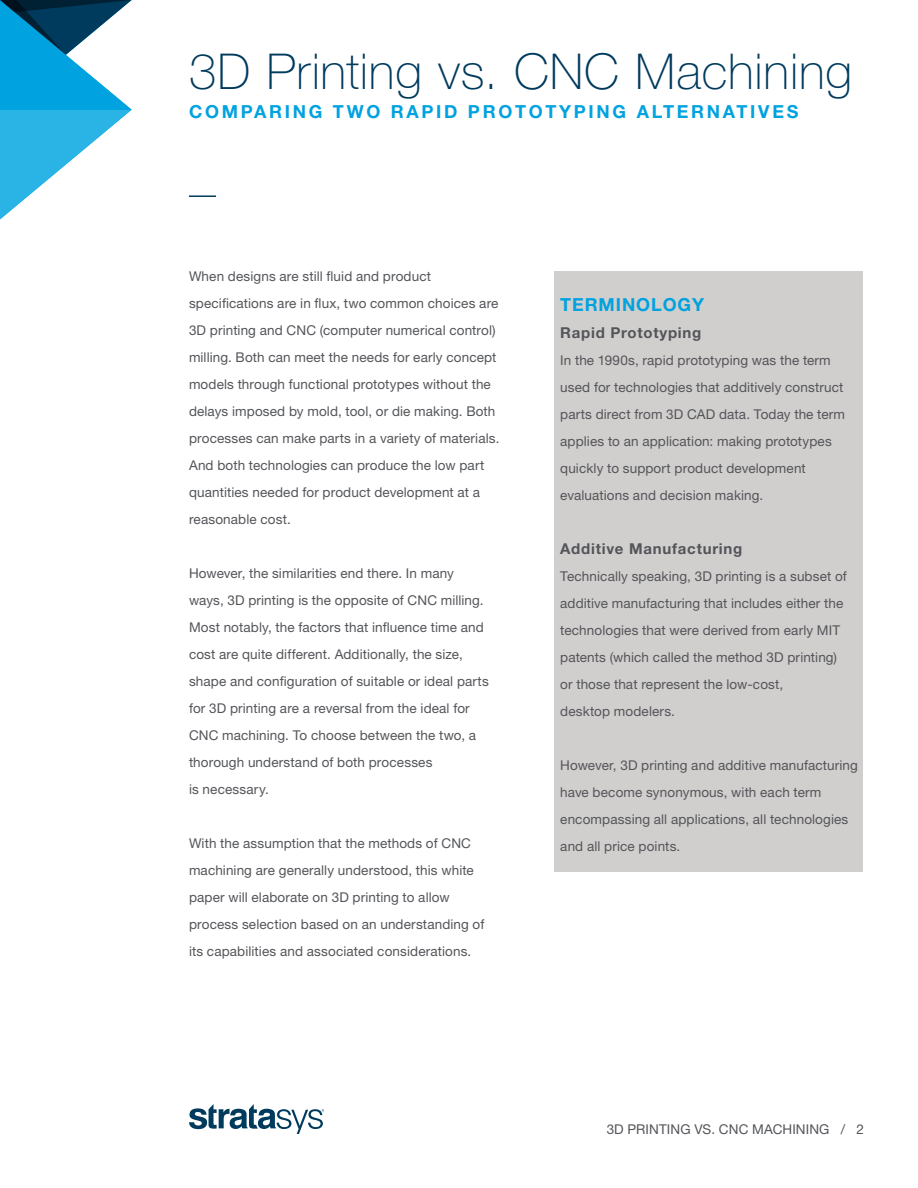
<style>
.page{position:relative;width:918px;height:1188px;background:#fff}
.page>*{position:absolute;margin:0;border:0;box-sizing:border-box;transform-origin:0 0}
.t1{font:100 49.5px "Helvetica Neue LT Std";letter-spacing:.015em;color:#003a5d}
.WP_-_Paragraph_Heade{font:700 18px "Helvetica Neue LT Std";letter-spacing:.15em;color:#00a2df}
.WP_-_Paragraph_Heade-2{font:700 18px "Helvetica Neue LT Std";letter-spacing:.05em;color:#00a2df}
.WP_-_Paragraph_Subhe{font:700 15px "Helvetica Neue LT Std";letter-spacing:.05em;color:#54555a}
.WP_-_Body_Copy{font:13.5px/27px "Helvetica Neue LT Std";letter-spacing:.01em;color:#54555a}
.WP_-_Pg__Title{font:13.5px "Helvetica Neue LT Std";letter-spacing:.005em;color:#54555a}
</style>
<div class="page">
<svg style="left:189px;top:1104px;width:135px;height:30px"></svg>
<svg style="left:0;top:0;width:132px;height:219px"></svg>
<hr style="left:189px;top:195px;width:27px;height:2px;background:#003a5d">
<div style="left:554px;top:271px;width:309px;height:601px;background:#d1cfcd"></div>
<h1 class="t1" style="left:189px;top:43px;width:665px">3D Printing vs. CNC Machining</h1>
<h2 class="WP_-_Paragraph_Heade" style="left:189px;top:100px;width:611px">COMPARING TWO RAPID PROTOTYPING ALTERNATIVES</h2>
<p class="WP_-_Body_Copy" style="left:189px;top:263px;width:312px">When designs are still fluid and product specifications are in flux, two common choices are 3D printing and CNC (computer numerical control) milling. Both can meet the needs for early concept models through functional prototypes without the delays imposed by mold, tool, or die making. Both processes can make parts in a variety of materials.<br>And both technologies can produce the low part quantities needed for product development at a reasonable cost.</p>
<p class="WP_-_Body_Copy" style="left:189px;top:560px;width:301px">However, the similarities end there. In many ways, 3D printing is the opposite of CNC milling.<br>Most notably, the factors that influence time and cost are quite different. Additionally, the size, shape and configuration of suitable or ideal parts for 3D printing are a reversal from the ideal for CNC machining. To choose between the two, a thorough understand of both processes<br>is necessary.</p>
<p class="WP_-_Body_Copy" style="left:189px;top:830px;width:297px">With the assumption that the methods of CNC machining are generally understood, this white paper will elaborate on 3D printing to allow process selection based on an understanding of its capabilities and associated considerations.</p>
<p class="WP_-_Paragraph_Heade-2" style="left:560px;top:294px;width:145px">TERMINOLOGY</p>
<p class="WP_-_Paragraph_Subhe" style="left:560px;top:324px;width:143px">Rapid Prototyping</p>
<p class="WP_-_Body_Copy" style="left:560px;top:347px;width:286px">In the 1990s, rapid prototyping was the term used for technologies that additively construct parts direct from 3D CAD data. Today the term applies to an application: making prototypes quickly to support product development evaluations and decision making.</p>
<p class="WP_-_Paragraph_Subhe" style="left:560px;top:540px;width:184px">Additive Manufacturing</p>
<p class="WP_-_Body_Copy" style="left:560px;top:563px;width:288px">Technically speaking, 3D printing is a subset of additive manufacturing that includes either the technologies that were derived from early MIT patents (which called the method 3D printing) or those that represent the low-cost,<br>desktop modelers.</p>
<p class="WP_-_Body_Copy" style="left:560px;top:752px;width:299px">However, 3D printing and additive manufacturing have become synonymous, with each term encompassing all applications, all technologies and all price points.</p>
<p class="WP_-_Pg__Title" style="left:607px;top:1121px;width:259px">3D PRINTING VS. CNC MACHINING / 2</p>
</div>
